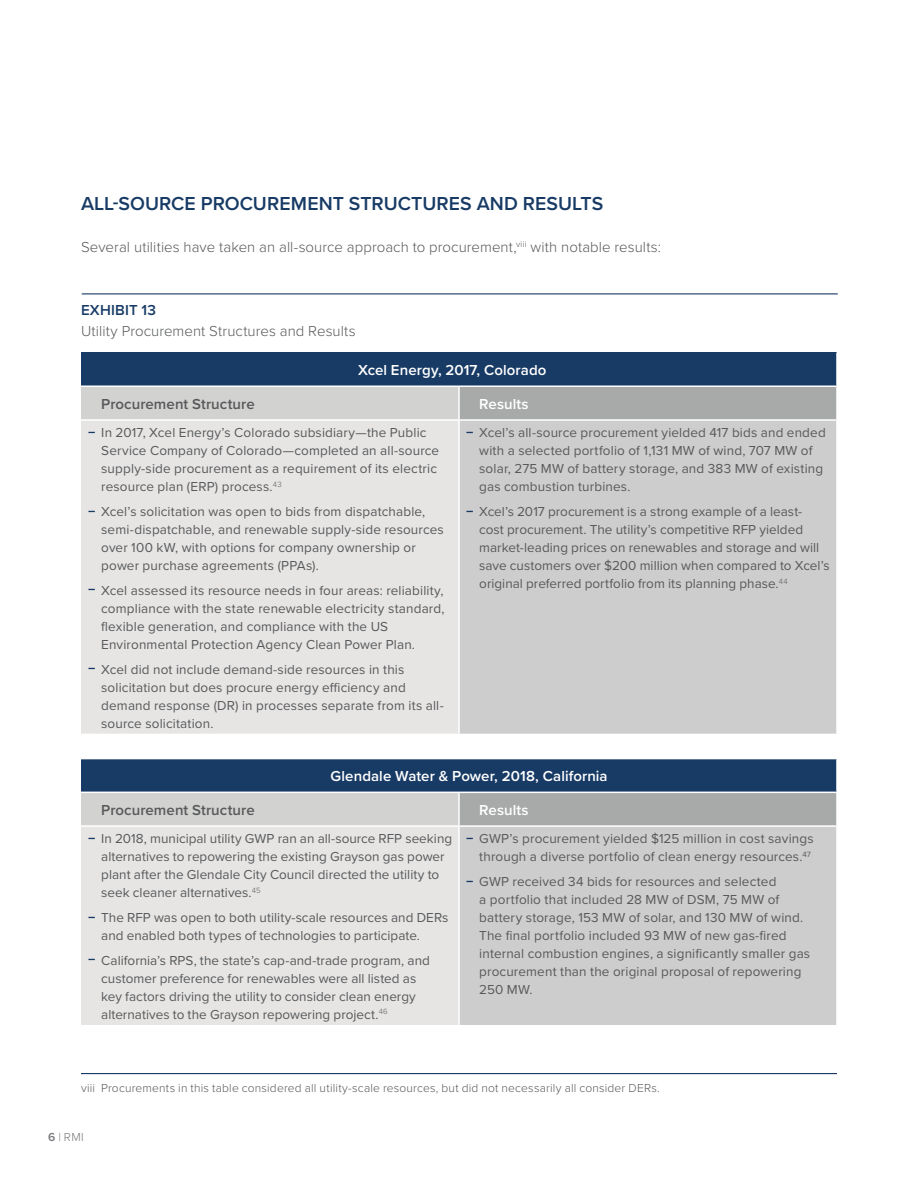
<style>
.page{position:relative;width:918px;height:1188px;background:#fff}
.page>*{position:absolute;margin:0;border:0;box-sizing:border-box;transform-origin:0 0}
.t1{font:600 19.5px "Proxima Nova";color:#183b66}
.t2{font:300 15px "Proxima Nova";letter-spacing:.005em;color:#58595b}
.t3{font:600 15px "Proxima Nova";letter-spacing:.005em;color:#fff}
.t4{font:600 15px "Proxima Nova";letter-spacing:.005em;color:#58595b}
.t5{font:600 15px "Proxima Nova";letter-spacing:.015em;color:#183b66}
.t6{font:13.5px/18px "Proxima Nova";letter-spacing:.01em;color:#58595b}
.t7{font:300 12px "Proxima Nova";letter-spacing:.015em;color:#58595b}
.t8{font:300 12px "Proxima Nova";color:#77787b}
.s1{font-weight:300;font-size:27px;color:#183b66}
.s2{font-weight:600}
</style>
<div class="page">
<hr style="left:81px;top:1073px;width:756px;height:1px;background:#183b66">
<div style="left:81px;top:352px;width:756px;height:34px;background:#183b66"></div>
<div style="left:81px;top:386px;width:378px;height:34px;background:#d2d2d0"></div>
<div style="left:459px;top:386px;width:378px;height:34px;background:#a8a9a9"></div>
<div style="left:81px;top:421px;width:377px;height:604px;background:#e6e5e4"></div>
<div style="left:460px;top:421px;width:376px;height:604px;background:#cecdcd"></div>
<svg style="left:81px;top:735px;width:755px;height:23px"></svg>
<div style="left:81px;top:759px;width:756px;height:33px;background:#183b66"></div>
<div style="left:81px;top:792px;width:378px;height:34px;background:#d2d2d0"></div>
<div style="left:459px;top:792px;width:378px;height:34px;background:#a8a9a9"></div>
<hr style="left:836px;top:352px;width:2px;height:33px;background:#fff">
<hr style="left:81px;top:385px;width:378px;height:2px;background:#fff">
<hr style="left:459px;top:385px;width:379px;height:2px;background:#fff">
<hr style="left:458px;top:387px;width:2px;height:32px;background:#fff">
<hr style="left:836px;top:387px;width:2px;height:32px;background:#fff">
<hr style="left:459px;top:419px;width:379px;height:2px;background:#fff">
<hr style="left:459px;top:734px;width:379px;height:1px;background:#fff">
<hr style="left:458px;top:735px;width:2px;height:23px;background:#fff">
<hr style="left:459px;top:758px;width:379px;height:1px;background:#fff">
<hr style="left:836px;top:759px;width:2px;height:33px;background:#fff">
<hr style="left:459px;top:792px;width:379px;height:1px;background:#fff">
<hr style="left:458px;top:793px;width:2px;height:32px;background:#fff">
<hr style="left:836px;top:793px;width:2px;height:32px;background:#fff">
<hr style="left:459px;top:825px;width:379px;height:2px;background:#fff">
<hr style="left:81px;top:419px;width:378px;height:2px;background:#fff">
<hr style="left:81px;top:734px;width:378px;height:1px;background:#fff">
<hr style="left:81px;top:758px;width:378px;height:1px;background:#fff">
<hr style="left:81px;top:792px;width:378px;height:1px;background:#fff">
<hr style="left:81px;top:825px;width:378px;height:2px;background:#fff">
<hr style="left:82px;top:293px;width:756px;height:1px;background:#183b66">
<h1 class="t1" style="left:81px;top:189px;width:524px">ALL-SOURCE PROCUREMENT STRUCTURES AND RESULTS</h1>
<p class="t2" style="left:81px;top:236px;width:582px">Several utilities have taken an all-source approach to procurement,<sup>viii</sup> with notable results:</p>
<p class="t5" style="left:81px;top:299px;width:77px">EXHIBIT 13</p>
<p class="t2" style="left:81px;top:320px;width:276px">Utility Procurement Structures and Results</p>
<p class="t3" style="left:358px;top:359px;width:190px">Xcel Energy, 2017, Colorado</p>
<p class="t4" style="left:101px;top:393px;width:155px">Procurement Structure</p>
<p class="t3" style="left:479px;top:393px;width:51px">Results</p>
<p class="t6" style="left:101px;top:423px;width:339px;text-indent:-14px"><span class="s1">-</span> In 2017, Xcel Energy’s Colorado subsidiary—the Public Service Company of Colorado—completed an all-source supply-side procurement as a requirement of its electric resource plan (ERP) process.<sup>43</sup></p>
<p class="t6" style="left:101px;top:502px;width:344px;text-indent:-14px"><span class="s1">-</span> Xcel’s solicitation was open to bids from dispatchable, semi-dispatchable, and renewable supply-side resources over 100 kW, with options for company ownership or power purchase agreements (PPAs).</p>
<p class="t6" style="left:101px;top:581px;width:345px;text-indent:-14px"><span class="s1">-</span> Xcel assessed its resource needs in four areas: reliability, compliance with the state renewable electricity standard, flexible generation, and compliance with the US Environmental Protection Agency Clean Power Plan.</p>
<p class="t6" style="left:101px;top:660px;width:344px;text-indent:-14px"><span class="s1">-</span> Xcel did not include demand-side resources in this solicitation but does procure energy efficiency and demand response (DR) in processes separate from its all&shy;source solicitation.</p>
<p class="t6" style="left:479px;top:423px;width:348px;text-indent:-14px"><span class="s1">-</span> Xcel’s all-source procurement yielded 417 bids and ended with a selected portfolio of 1,131 MW of wind, 707 MW of solar, 275 MW of battery storage, and 383 MW of existing gas combustion turbines.</p>
<p class="t6" style="left:479px;top:502px;width:352px;text-indent:-14px"><span class="s1">-</span> Xcel’s 2017 procurement is a strong example of a least&shy;cost procurement. The utility’s competitive RFP yielded market-leading prices on renewables and storage and will save customers over $200 million when compared to Xcel’s original preferred portfolio from its planning phase.<sup>44</sup></p>
<p class="t3" style="left:331px;top:765px;width:279px">Glendale Water &amp; Power, 2018, California</p>
<p class="t4" style="left:101px;top:799px;width:155px">Procurement Structure</p>
<p class="t3" style="left:479px;top:799px;width:51px">Results</p>
<p class="t6" style="left:101px;top:829px;width:352px;text-indent:-14px"><span class="s1">-</span> In 2018, municipal utility GWP ran an all-source RFP seeking alternatives to repowering the existing Grayson gas power plant after the Glendale City Council directed the utility to seek cleaner alternatives.<sup>45</sup></p>
<p class="t6" style="left:101px;top:908px;width:349px;text-indent:-14px"><span class="s1">-</span> The RFP was open to both utility-scale resources and DERs and enabled both types of technologies to participate.</p>
<p class="t6" style="left:101px;top:951px;width:330px;text-indent:-14px"><span class="s1">-</span> California’s RPS, the state’s cap-and-trade program, and customer preference for renewables were all listed as key factors driving the utility to consider clean energy alternatives to the Grayson repowering project.<sup>46</sup></p>
<p class="t6" style="left:466px;top:829px;width:349px;text-align:right"><span class="s1">-</span> GWP’s procurement yielded $125 million in cost savings through a diverse portfolio of clean energy resources.<sup>47</sup></p>
<p class="t6" style="left:479px;top:872px;width:333px;text-indent:-14px"><span class="s1">-</span> GWP received 34 bids for resources and selected<br>a portfolio that included 28 MW of DSM, 75 MW of battery storage, 153 MW of solar, and 130 MW of wind.<br>The final portfolio included 93 MW of new gas-fired internal combustion engines, a significantly smaller gas procurement than the original proposal of repowering 250 MW.</p>
<p class="t7" style="left:81px;top:1079px;width:580px">viii Procurements in this table considered all utility-scale resources, but did not necessarily all consider DERs.</p>
<p class="t8" style="left:48px;top:1128px;width:37px"><span class="s2">6</span> | RMI</p>
</div>
